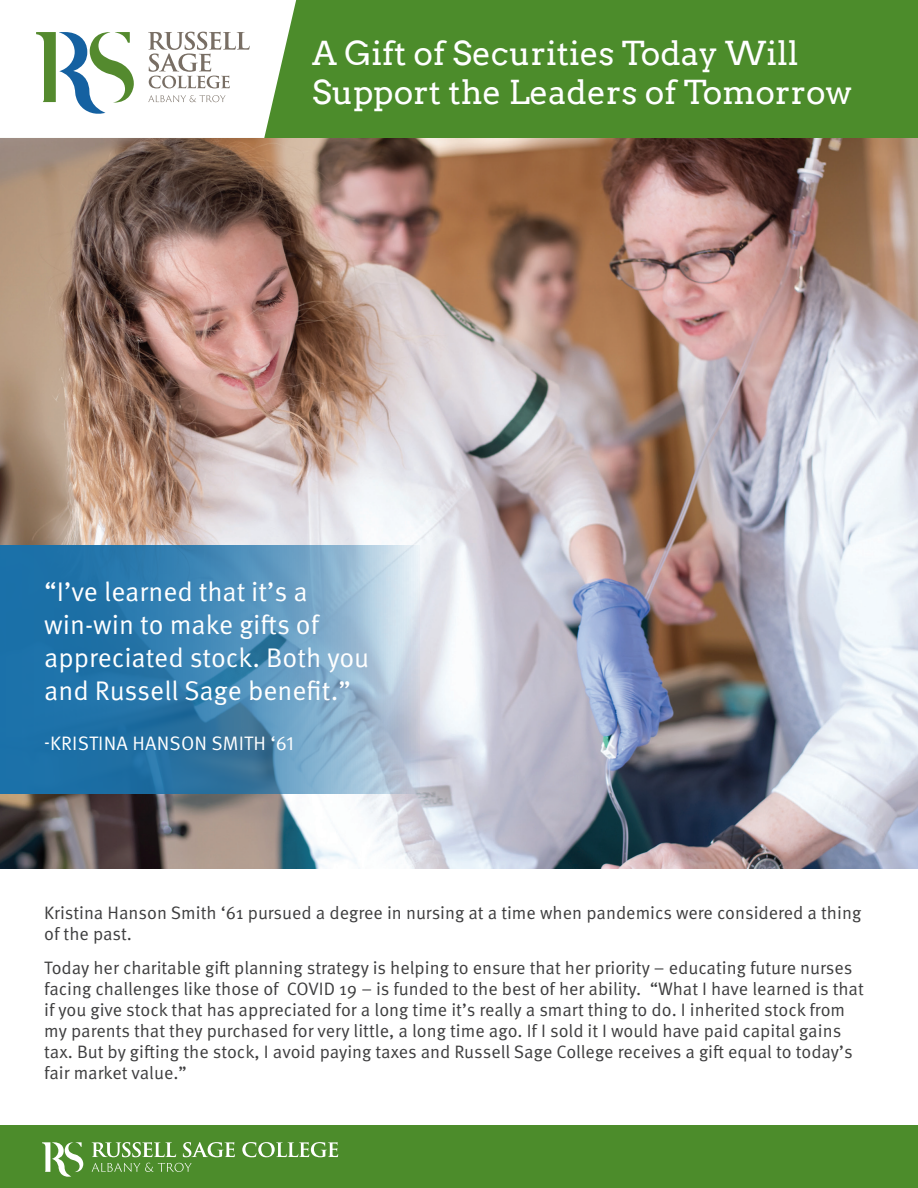
<style>
.page{position:relative;width:918px;height:1188px;background:#fff}
.page>*{position:absolute;margin:0;border:0;box-sizing:border-box;transform-origin:0 0}
.BODY_TEXT{font:33px/39px "Arvo";color:#fff}
.BODY_TEXT-2{font:27px/33px "Meta Pro Norm";color:#fff}
.BODY_TEXT-3{font:19.5px "Meta Pro Norm";letter-spacing:.01em;color:#fff}
.BODY_TEXT-4{font:18px/21px "Meta Pro Norm";color:#3e3e3f}
</style>
<div class="page">
<img style="left:0;top:138px;width:918px;height:730px">
<svg style="left:0;top:545px;width:420px;height:248px;background:#508eb8"></svg>
<div style="left:0;top:1126px;width:918px;height:62px;background:#4c8c2b"></div>
<div style="left:0;top:0;width:918px;height:138px;background:#4c8c2b"></div>
<svg style="left:0;top:0;width:296px;height:138px;background:#e2eae2"></svg>
<svg style="left:92px;top:1163px;width:100px;height:9px"></svg>
<svg style="left:42px;top:1142px;width:41px;height:35px"></svg>
<svg style="left:92px;top:1142px;width:84px;height:15px"></svg>
<svg style="left:183px;top:1142px;width:52px;height:15px"></svg>
<svg style="left:242px;top:1142px;width:96px;height:15px"></svg>
<p class="BODY_TEXT" style="left:312px;top:33px;width:542px">A Gift of Securities Today Will<br>Support the Leaders of Tomorrow</p>
<p class="BODY_TEXT-2" style="left:44px;top:573px;width:327px">“I’ve learned that it’s a win-win to make gifts of appreciated stock. Both you and Russell Sage benefit.”</p>
<p class="BODY_TEXT-3" style="left:44px;top:729px;width:251px">-KRISTINA HANSON SMITH ‘61</p>
<p class="BODY_TEXT-4" style="left:44px;top:901px;width:819px">Kristina Hanson Smith ‘61 pursued a degree in nursing at a time when pandemics were considered a thing of the past.</p>
<p class="BODY_TEXT-4" style="left:44px;top:956px;width:821px">Today her charitable gift planning strategy is helping to ensure that her priority – educating future nurses facing challenges like those of COVID 19 – is funded to the best of her ability. “What I have learned is that if you give stock that has appreciated for a long time it’s really a smart thing to do. I inherited stock from my parents that they purchased for very little, a long time ago. If I sold it I would have paid capital gains tax. But by gifting the stock, I avoid paying taxes and Russell Sage College receives a gift equal to today’s fair market value.”</p>
</div>
